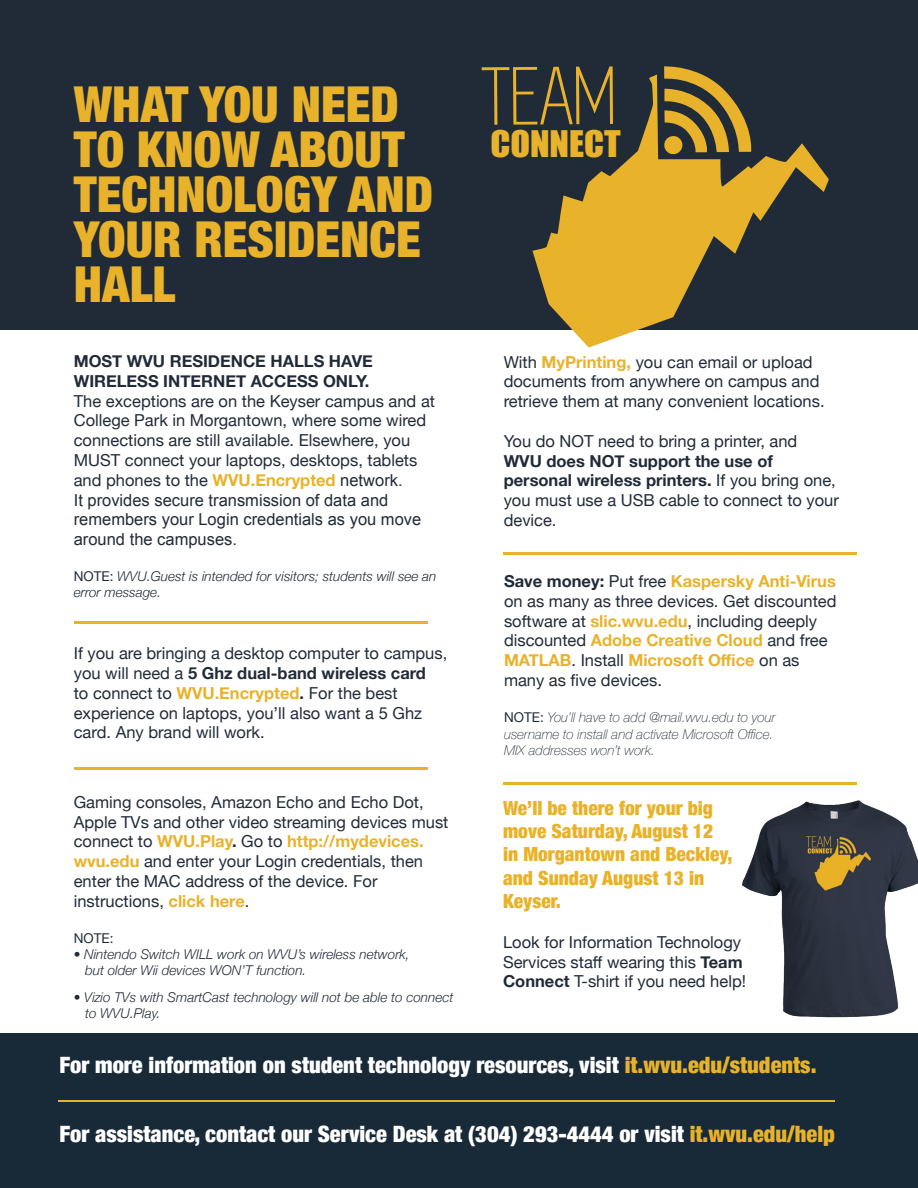
<style>
.page{position:relative;width:918px;height:1188px;background:#fff}
.page>*{position:absolute;margin:0;border:0;box-sizing:border-box;transform-origin:0 0}
.t1{font:85.05px "Simplifica";color:#e8b32b;scale:1.07 1}
.t2{font:900 condensed 49.5px/45px "Helvetica Neue";color:#e8b32b}
.t3{font:33.6px "Impact";color:#e8b32b;scale:1.07 1}
.t4{font:900 condensed 22.5px "Helvetica Neue";color:#fff}
.t5{font:900 condensed 19.5px/23.4px "Helvetica Neue";color:#e8b32b}
.List_Paragraph{font:16.5px/19.8px "Helvetica Neue";color:#212b38}
.List_Paragraph-2{font:italic 300 13.5px/16.2px "Helvetica Neue";color:#212b38}
.t6{font:italic 100 13.5px/16.5px "Helvetica Neue";color:#212b38}
.List_Paragraph-3{font:13.5px "Helvetica Neue";color:#212b38}
.s1{font-weight:700}
.s2{font-weight:700;color:#e8b32b}
.s3{font-family:"Arial"}
.s4{font-weight:400;font-style:normal}
.s5{color:#e8b32b}
</style>
<div class="page">
<div style="left:0;top:0;width:918px;height:329px;background:#212b38"></div>
<div style="left:0;top:1033px;width:918px;height:155px;background:#182a38"></div>
<svg style="left:664px;top:66px;width:39px;height:9px"></svg>
<svg style="left:532px;top:75px;width:297px;height:273px"></svg>
<img style="left:742px;top:800px;width:176px;height:218px">
<hr style="left:74px;top:621px;width:354px;height:3px;background:#e8b32b">
<hr style="left:74px;top:767px;width:354px;height:3px;background:#e8b32b">
<hr style="left:503px;top:553px;width:354px;height:2px;background:#e8b32b">
<hr style="left:503px;top:782px;width:354px;height:3px;background:#e8b32b">
<hr style="left:58px;top:1100px;width:777px;height:2px;background:#e8b32b">
<p class="t2" style="left:74px;top:79px;width:361px">WHAT YOU NEED<br>TO KNOW ABOUT<br>TECHNOLOGY AND<br>YOUR RESIDENCE<br>HALL</p>
<p class="List_Paragraph" style="left:74px;top:352px;width:363px"><span class="s1">MOST WVU RESIDENCE HALLS HAVE WIRELESS INTERNET ACCESS ONLY.<br></span>The exceptions are on the Keyser campus and at College Park in Morgantown, where some wired connections are still available. Elsewhere, you MUST connect your laptops, desktops, tablets and phones to the <span class="s2">WVU.Encrypted</span> <span class="s3">network.<br>It provides secure transmission of data and remembers your Login credentials as you move around the campuses.</span></p>
<p class="List_Paragraph-2" style="left:74px;top:567px;width:364px"><span class="s4">NOTE:</span> WVU.Guest is intended for visitors; students will see an error message.</p>
<p class="List_Paragraph" style="left:74px;top:644px;width:375px">If you are bringing a desktop computer to campus, you will need a <span class="s1">5 Ghz dual-band wireless card<br></span>to connect to <span class="s2">WVU.Encrypted</span><span class="s1">.</span> For the best experience on laptops, you’ll also want a 5 Ghz card. Any brand will work.</p>
<p class="List_Paragraph" style="left:74px;top:793px;width:376px">Gaming consoles, Amazon Echo and Echo Dot, Apple TVs and other video streaming devices must connect to <span class="s2">WVU.Play</span><span class="s1">.</span> Go to <span class="s2">http://mydevices. wvu.edu</span> and enter your Login credentials, then enter the MAC address of the device. For instructions, <span class="s2">click here</span>.</p>
<p class="List_Paragraph-3" style="left:74px;top:928px;width:41px">NOTE:</p>
<p class="List_Paragraph-2" style="left:85px;top:945px;width:326px;text-indent:-11px">• Nintendo Switch WILL work on WVU’s wireless network, but older Wii devices WON’T function.</p>
<p class="List_Paragraph-2" style="left:85px;top:988px;width:370px;text-indent:-11px">• Vizio TVs with SmartCast technology will not be able to connect to WVU.Play.</p>
<h1 class="t1" style="left:486px;top:52px;width:126px">TEAM</h1>
<h3 class="t3" style="left:490px;top:118px;width:124px">CONNECT</h3>
<p class="List_Paragraph" style="left:504px;top:353px;width:322px">With <span class="s2">MyPrinting,</span> you can email or upload documents from anywhere on campus and retrieve them at many convenient locations.</p>
<p class="List_Paragraph" style="left:504px;top:432px;width:337px">You do NOT need to bring a printer, and<br><span class="s1">WVU does NOT support the use of personal wireless printers.</span> If you bring one, you must use a USB cable to connect to your device.</p>
<p class="List_Paragraph" style="left:504px;top:572px;width:334px"><span class="s1">Save money:</span> Put free <span class="s2">Kaspersky Anti-Virus </span>on as many as three devices. Get discounted software at <span class="s2">slic.wvu.edu</span>, including deeply discounted <span class="s2">Adobe Creative Cloud</span> and free <span class="s2">MATLAB</span>. Install <span class="s2">Microsoft Office</span> on as many as five devices.</p>
<p class="t6" style="left:504px;top:709px;width:273px"><span class="s4">NOTE:</span> You’ll have to add @mail.wvu.edu to your username to install and activate Microsoft Office.<br>MIX addresses won’t work.</p>
<p class="t5" style="left:503px;top:795px;width:231px">We’ll be there for your big move Saturday, August 12 in Morgantown and Beckley,</p>
<p class="t5" style="left:503px;top:865px;width:203px">and Sunday August 13 in<br>Keyser.</p>
<p class="List_Paragraph" style="left:503px;top:933px;width:244px">Look for Information Technology<br>Services staff wearing this <span class="s1">Team<br>Connect</span> T-shirt if you need help!</p>
<p class="t4" style="left:59px;top:1047px;width:759px">For more information on student technology resources, visit <span class="s5">it.wvu.edu/students.</span></p>
<p class="t4" style="left:59px;top:1116px;width:777px">For assistance, contact our Service Desk at (304) 293-4444 or visit <span class="s5">it.wvu.edu/help</span></p>
</div>
